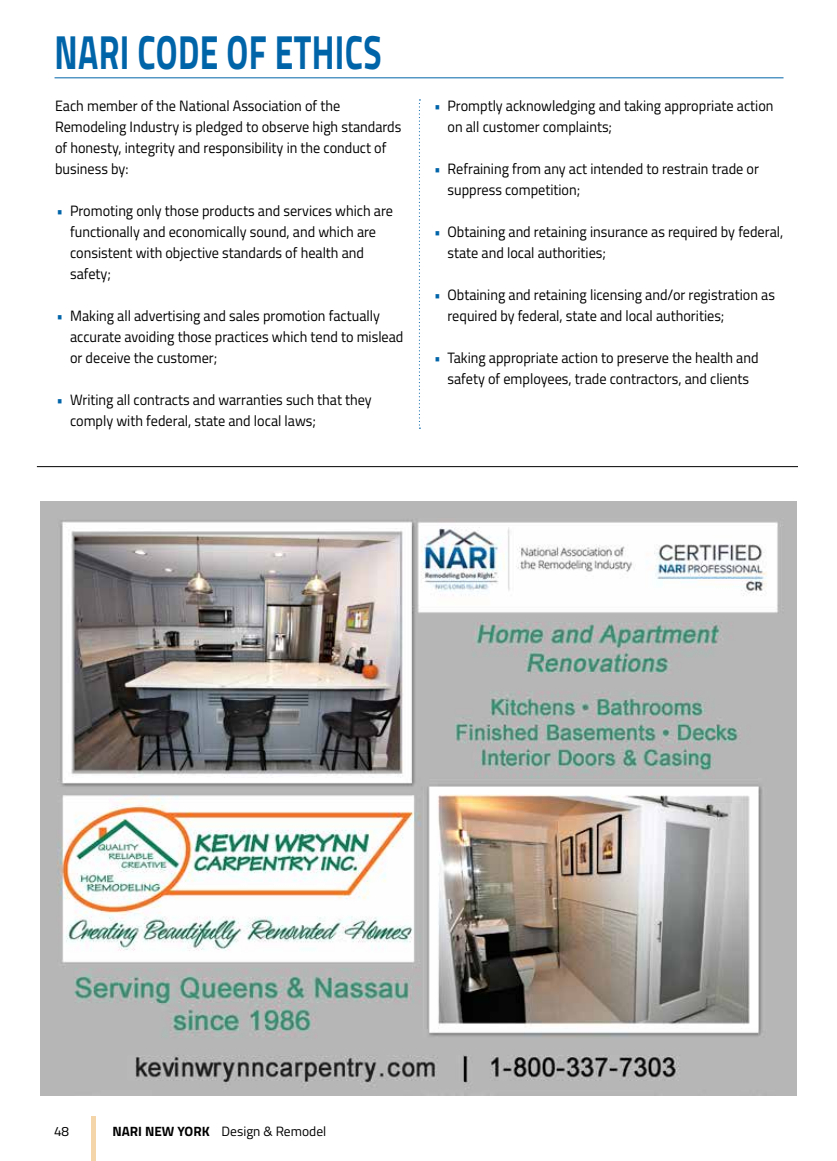
<style>
.page{position:relative;width:837px;height:1161px;background:#fff}
.page>*{position:absolute;margin:0;border:0;box-sizing:border-box;transform-origin:0 0}
.t1{font:700 48px "Titillium";letter-spacing:.01em;color:#0064a9;scale:.7 1}
.t2{font:15px/21px "Titillium";color:#000;scale:.95 1}
.t3{font:13.5px "Titillium";color:#000}
.s1{color:#0064a9}
.s2{font-weight:700}
</style>
<div class="page">
<hr style="left:91px;top:1116px;width:4px;height:45px;background:#f4d5a9">
<svg style="left:419px;top:99px;width:1px;height:330px"></svg>
<img style="left:40px;top:502px;width:756px;height:594px">
<hr style="left:55px;top:77px;width:729px;height:1px;background:#0064a9">
<hr style="left:37px;top:466px;width:761px;height:1px;background:#000">
<h1 class="t1" style="left:55px;top:15px;width:469px">NARI CODE OF ETHICS</h1>
<p class="t2" style="left:55px;top:94px;width:366px">Each member of the National Association of the Remodeling Industry is pledged to observe high standards of honesty, integrity and responsibility in the conduct of business by:</p>
<p class="t2" style="left:70px;top:199px;width:341px;text-indent:-13px"><span class="s1">•</span> Promoting only those products and services which are functionally and economically sound, and which are consistent with objective standards of health and safety;</p>
<p class="t2" style="left:70px;top:304px;width:352px;text-indent:-13px"><span class="s1">•</span> Making all advertising and sales promotion factually accurate avoiding those practices which tend to mislead or deceive the customer;</p>
<p class="t2" style="left:70px;top:388px;width:319px;text-indent:-13px"><span class="s1">•</span> Writing all contracts and warranties such that they comply with federal, state and local laws;</p>
<p class="t2" style="left:448px;top:94px;width:345px;text-indent:-13px"><span class="s1">•</span> Promptly acknowledging and taking appropriate action on all customer complaints;</p>
<p class="t2" style="left:448px;top:157px;width:329px;text-indent:-13px"><span class="s1">•</span> Refraining from any act intended to restrain trade or suppress competition;</p>
<p class="t2" style="left:448px;top:220px;width:355px;text-indent:-13px"><span class="s1">•</span> Obtaining and retaining insurance as required by federal, state and local authorities;</p>
<p class="t2" style="left:448px;top:283px;width:346px;text-indent:-13px"><span class="s1">•</span> Obtaining and retaining licensing and/or registration as required by federal, state and local authorities;</p>
<p class="t2" style="left:434px;top:346px;width:343px;text-align:center"><span class="s1">•</span> Taking appropriate action to preserve the health and safety of employees, trade contractors, and clients</p>
<p class="t3" style="left:54px;top:1122px;width:17px">48</p>
<p class="t3" style="left:112px;top:1122px;width:215px"><span class="s2">NARI NEW YORK</span> Design &amp; Remodel</p>
</div>
